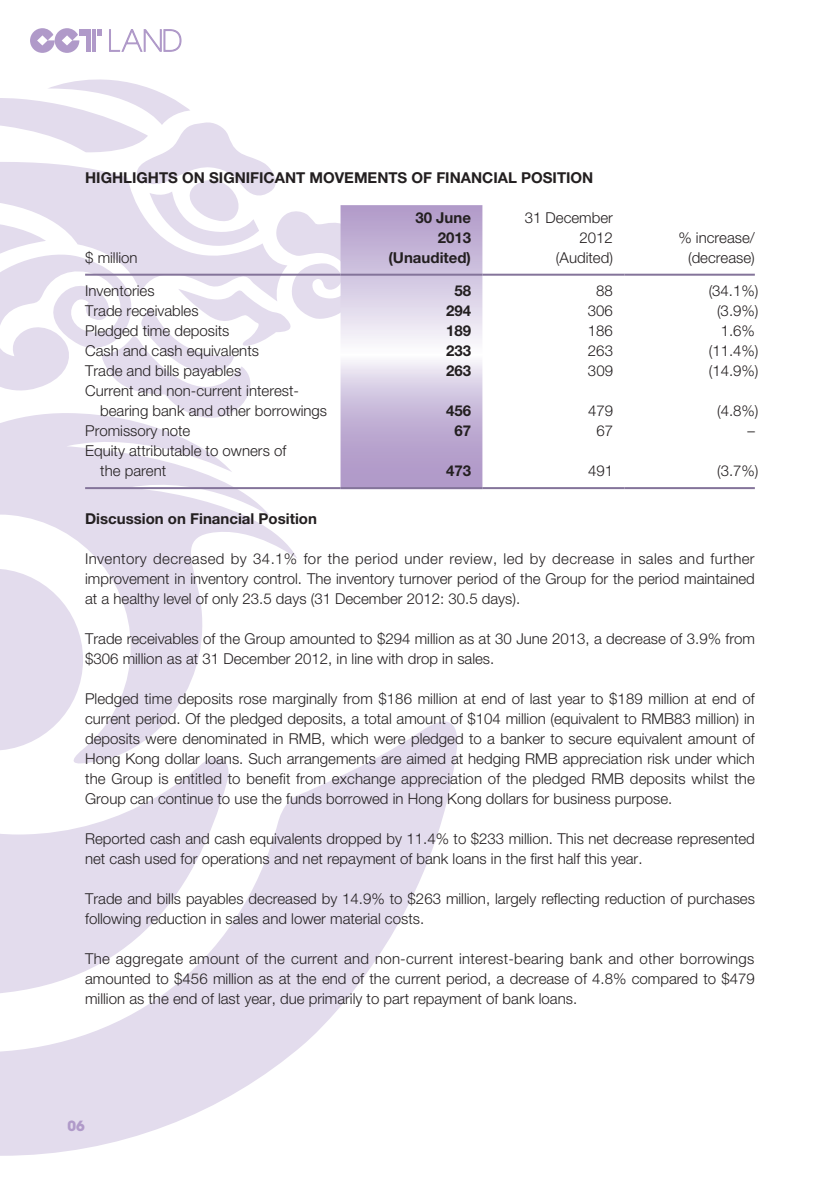
<style>
.page{position:relative;width:840px;height:1191px;background:#fff}
.page>*{position:absolute;margin:0;border:0;box-sizing:border-box;transform-origin:0 0}
.t1{font:300 15px/20px "Helvetica Neue LT Std";color:#231f20}
.t2{font:700 15px/20px "Helvetica Neue LT Std";color:#231f20;text-align:right}
.t3{font:700 14px "ITC Avant Garde Std";color:#b09ac9}
</style>
<div class="page">
<svg style="left:0;top:489px;width:460px;height:666px"></svg>
<svg style="left:0;top:763px;width:233px;height:232px;fill:#e3dced"></svg>
<svg style="left:0;top:420px;width:298px;height:343px"></svg>
<svg style="left:0;top:79px;width:340px;height:341px"></svg>
<hr style="left:87px;top:29px;width:4px;height:23px;background:#b09ac9">
<svg style="left:30px;top:28px;width:49px;height:25px"></svg>
<div style="left:79px;top:29px;width:11px;height:7px;background:#b09ac9"></div>
<hr style="left:92px;top:29px;width:4px;height:23px;background:#b09ac9">
<svg style="left:97px;top:29px;width:5px;height:7px"></svg>
<svg style="left:109px;top:29px;width:72px;height:23px"></svg>
<svg style="left:340px;top:205px;width:142px;height:282px;background:#cfc1de"></svg>
<hr style="left:85px;top:274px;width:255px;height:2px;background:#84749a">
<hr style="left:340px;top:274px;width:142px;height:2px;background:#84749a">
<hr style="left:482px;top:274px;width:142px;height:2px;background:#84749a">
<hr style="left:624px;top:274px;width:130px;height:2px;background:#84749a">
<hr style="left:85px;top:487px;width:255px;height:2px;background:#84749a">
<hr style="left:340px;top:487px;width:142px;height:2px;background:#84749a">
<hr style="left:482px;top:487px;width:142px;height:2px;background:#84749a">
<hr style="left:624px;top:487px;width:130px;height:2px;background:#84749a">
<p class="t2" style="left:85px;top:167px;width:509px">HIGHLIGHTS ON SIGNIFICANT MOVEMENTS OF FINANCIAL POSITION</p>
<p class="t2" style="left:415px;top:207px;width:57px">30 June<br>2013</p>
<p class="t1" style="left:524px;top:207px;width:90px;text-align:right">31 December<br>2012</p>
<p class="t1" style="left:678px;top:227px;width:78px">% increase/</p>
<p class="t1" style="left:85px;top:247px;width:54px">$ million</p>
<p class="t2" style="left:388px;top:247px;width:84px">(Unaudited)</p>
<p class="t1" style="left:555px;top:247px;width:58px">(Audited)</p>
<p class="t1" style="left:687px;top:247px;width:68px">(decrease)</p>
<p class="t1" style="left:85px;top:280px;width:71px">Inventories</p>
<p class="t2" style="left:454px;top:280px;width:18px">58</p>
<p class="t1" style="left:596px;top:280px;width:18px">88</p>
<p class="t1" style="left:708px;top:280px;width:51px">(34.1%)</p>
<p class="t1" style="left:85px;top:300px;width:115px">Trade receivables</p>
<p class="t2" style="left:446px;top:300px;width:27px">294</p>
<p class="t1" style="left:587px;top:300px;width:27px">306</p>
<p class="t1" style="left:716px;top:300px;width:43px">(3.9%)</p>
<p class="t1" style="left:85px;top:320px;width:146px">Pledged time deposits</p>
<p class="t2" style="left:446px;top:320px;width:27px">189</p>
<p class="t1" style="left:587px;top:320px;width:27px">186</p>
<p class="t1" style="left:720px;top:320px;width:36px">1.6%</p>
<p class="t1" style="left:85px;top:340px;width:175px">Cash and cash equivalents</p>
<p class="t2" style="left:446px;top:340px;width:27px">233</p>
<p class="t1" style="left:587px;top:340px;width:27px">263</p>
<p class="t1" style="left:708px;top:340px;width:51px">(11.4%)</p>
<p class="t1" style="left:85px;top:360px;width:157px">Trade and bills payables</p>
<p class="t2" style="left:446px;top:360px;width:27px">263</p>
<p class="t1" style="left:587px;top:360px;width:27px">309</p>
<p class="t1" style="left:708px;top:360px;width:51px">(14.9%)</p>
<p class="t1" style="left:100px;top:380px;width:228px;text-indent:-15px">Current and non-current interest&shy;bearing bank and other borrowings</p>
<p class="t2" style="left:446px;top:400px;width:27px">456</p>
<p class="t1" style="left:587px;top:400px;width:27px">479</p>
<p class="t1" style="left:716px;top:400px;width:43px">(4.8%)</p>
<p class="t1" style="left:85px;top:420px;width:107px">Promissory note</p>
<p class="t2" style="left:454px;top:420px;width:18px">67</p>
<p class="t1" style="left:596px;top:420px;width:18px">67</p>
<p class="t1" style="left:747px;top:420px;width:9px">–</p>
<p class="t1" style="left:100px;top:440px;width:187px;text-indent:-15px">Equity attributable to owners of the parent</p>
<p class="t2" style="left:446px;top:460px;width:27px">473</p>
<p class="t1" style="left:587px;top:460px;width:27px">491</p>
<p class="t1" style="left:716px;top:460px;width:43px">(3.7%)</p>
<p class="t2" style="left:85px;top:508px;width:233px">Discussion on Financial Position</p>
<p class="t1" style="left:85px;top:548px;width:671px;text-align:justify">Inventory decreased by 34.1% for the period under review, led by decrease in sales and further improvement in inventory control. The inventory turnover period of the Group for the period maintained at a healthy level of only 23.5 days (31 December 2012: 30.5 days).</p>
<p class="t1" style="left:85px;top:628px;width:671px">Trade receivables of the Group amounted to $294 million as at 30 June 2013, a decrease of 3.9% from $306 million as at 31 December 2012, in line with drop in sales.</p>
<p class="t1" style="left:85px;top:688px;width:670px;text-align:justify">Pledged time deposits rose marginally from $186 million at end of last year to $189 million at end of current period. Of the pledged deposits, a total amount of $104 million (equivalent to RMB83 million) in deposits were denominated in RMB, which were pledged to a banker to secure equivalent amount of Hong Kong dollar loans. Such arrangements are aimed at hedging RMB appreciation risk under which the Group is entitled to benefit from exchange appreciation of the pledged RMB deposits whilst the Group can continue to use the funds borrowed in Hong Kong dollars for business purpose.</p>
<p class="t1" style="left:85px;top:828px;width:670px">Reported cash and cash equivalents dropped by 11.4% to $233 million. This net decrease represented net cash used for operations and net repayment of bank loans in the first half this year.</p>
<p class="t1" style="left:85px;top:888px;width:671px">Trade and bills payables decreased by 14.9% to $263 million, largely reflecting reduction of purchases following reduction in sales and lower material costs.</p>
<p class="t1" style="left:85px;top:948px;width:671px;text-align:justify">The aggregate amount of the current and non-current interest-bearing bank and other borrowings amounted to $456 million as at the end of the current period, a decrease of 4.8% compared to $479 million as the end of last year, due primarily to part repayment of bank loans.</p>
<p class="t3" style="left:67px;top:1116px;width:19px">06</p>
</div>
